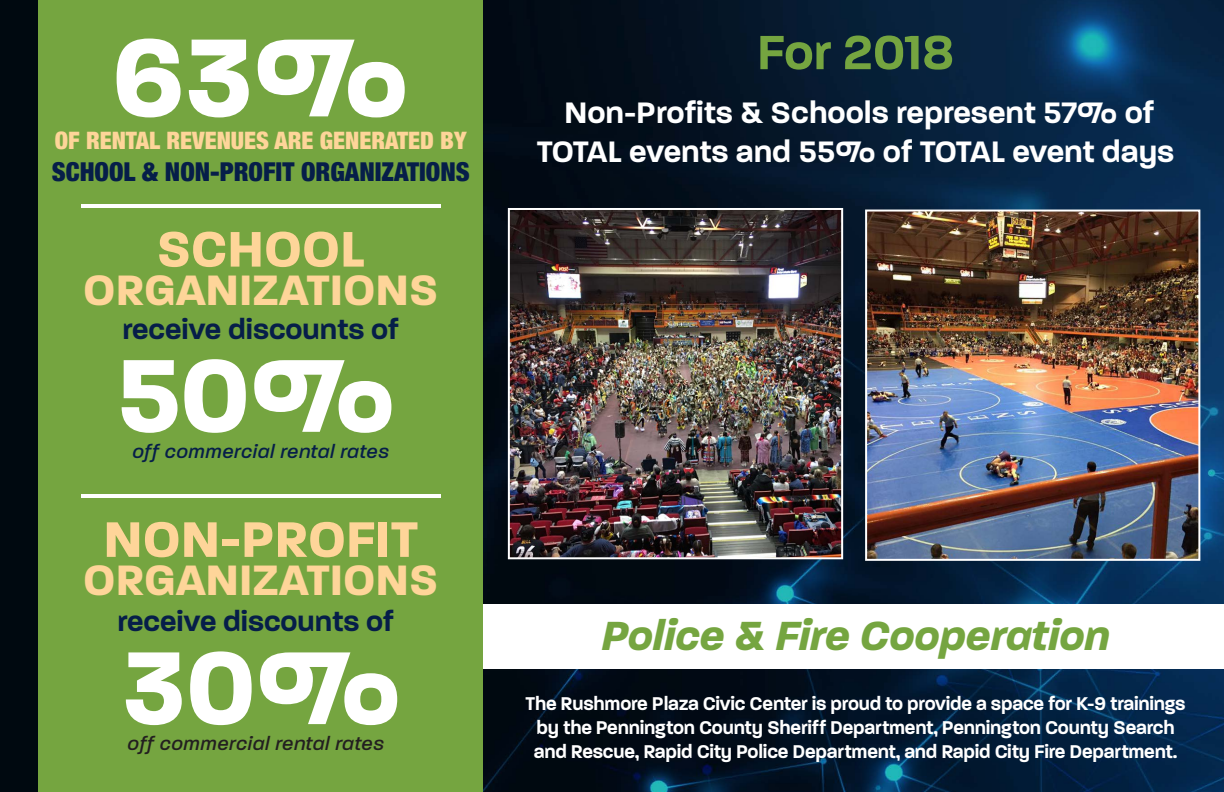
<style>
.page{position:relative;width:1224px;height:792px;background:#fff}
.page>*{position:absolute;margin:0;border:0;box-sizing:border-box;transform-origin:0 0}
.t1{font:700 120px "Paralucent";color:#fff}
.t2{font:700 112px "Paralucent";color:#fff}
.t3{font:700 54px "Paralucent";color:#fed599}
.t4{font:600 52px "Paralucent";color:#75a540}
.t5{font:700 46px "Paralucent";color:#fed599}
.t6{font:italic 700 44px "Paralucent";color:#75a540}
.t7{font:600 32px/38.4px "Paralucent";color:#fff;text-align:center}
.t8{font:600 30px "Paralucent";color:#061e49}
.t9{font:900 condensed 26px "Helvetica Neue";color:#061e49}
.t10{font:900 condensed 24px "Helvetica Neue";color:#fed599}
.t11{font:600 20px/24px "Paralucent";letter-spacing:-.01em;color:#fff;text-align:center}
.t12{font:italic 500 20px "Paralucent";letter-spacing:.04em;color:#061e49}
.t13{font:italic 500 20px "Paralucent";letter-spacing:.04em;color:#231f20}
</style>
<div class="page">
<img style="left:0;top:0;width:1224px;height:792px">
<div style="left:47px;top:605px;width:1177px;height:64px;background:#fff"></div>
<div style="left:39px;top:0;width:444px;height:792px;background:#75a540"></div>
<hr style="left:81px;top:204px;width:360px;height:4px;background:#fff">
<hr style="left:81px;top:494px;width:360px;height:4px;background:#fff">
<img style="left:511px;top:211px;width:329px;height:345px">
<div style="left:508px;top:208px;width:335px;height:351px;border:2px solid #fff"></div>
<img style="left:868px;top:213px;width:329px;height:345px">
<div style="left:865px;top:210px;width:335px;height:351px;border:2px solid #fff"></div>
<p class="t1" style="left:112px;top:6px;width:299px">63%</p>
<p class="t4" style="left:757px;top:21px;width:199px">For 2018</p>
<p class="t7" style="left:537px;top:94px;width:639px">Non-Profits &amp; Schools represent 57% of<br>TOTAL events and 55% of TOTAL event days</p>
<p class="t10" style="left:55px;top:121px;width:413px">OF RENTAL REVENUES ARE GENERATED BY</p>
<p class="t9" style="left:52px;top:150px;width:419px">SCHOOL &amp; NON-PROFIT ORGANIZATIONS</p>
<p class="t3" style="left:157px;top:217px;width:209px">SCHOOL</p>
<p class="t5" style="left:83px;top:262px;width:356px">ORGANIZATIONS</p>
<p class="t8" style="left:122px;top:311px;width:278px">receive discounts of</p>
<p class="t2" style="left:116px;top:329px;width:281px">50%</p>
<p class="t12" style="left:133px;top:440px;width:258px">off commercial rental rates</p>
<p class="t3" style="left:103px;top:507px;width:316px">NON-PROFIT</p>
<p class="t5" style="left:83px;top:553px;width:356px">ORGANIZATIONS</p>
<p class="t8" style="left:117px;top:603px;width:278px">receive discounts of</p>
<p class="t2" style="left:122px;top:621px;width:281px">30%</p>
<p class="t13" style="left:128px;top:732px;width:258px">off commercial rental rates</p>
<p class="t6" style="left:601px;top:610px;width:510px">Police &amp; Fire Cooperation</p>
<p class="t11" style="left:525px;top:691px;width:662px">The Rushmore Plaza Civic Center is proud to provide a space for K-9 trainings by the Pennington County Sheriff Department, Pennington County Search and Rescue, Rapid City Police Department, and Rapid City Fire Department.</p>
</div>
